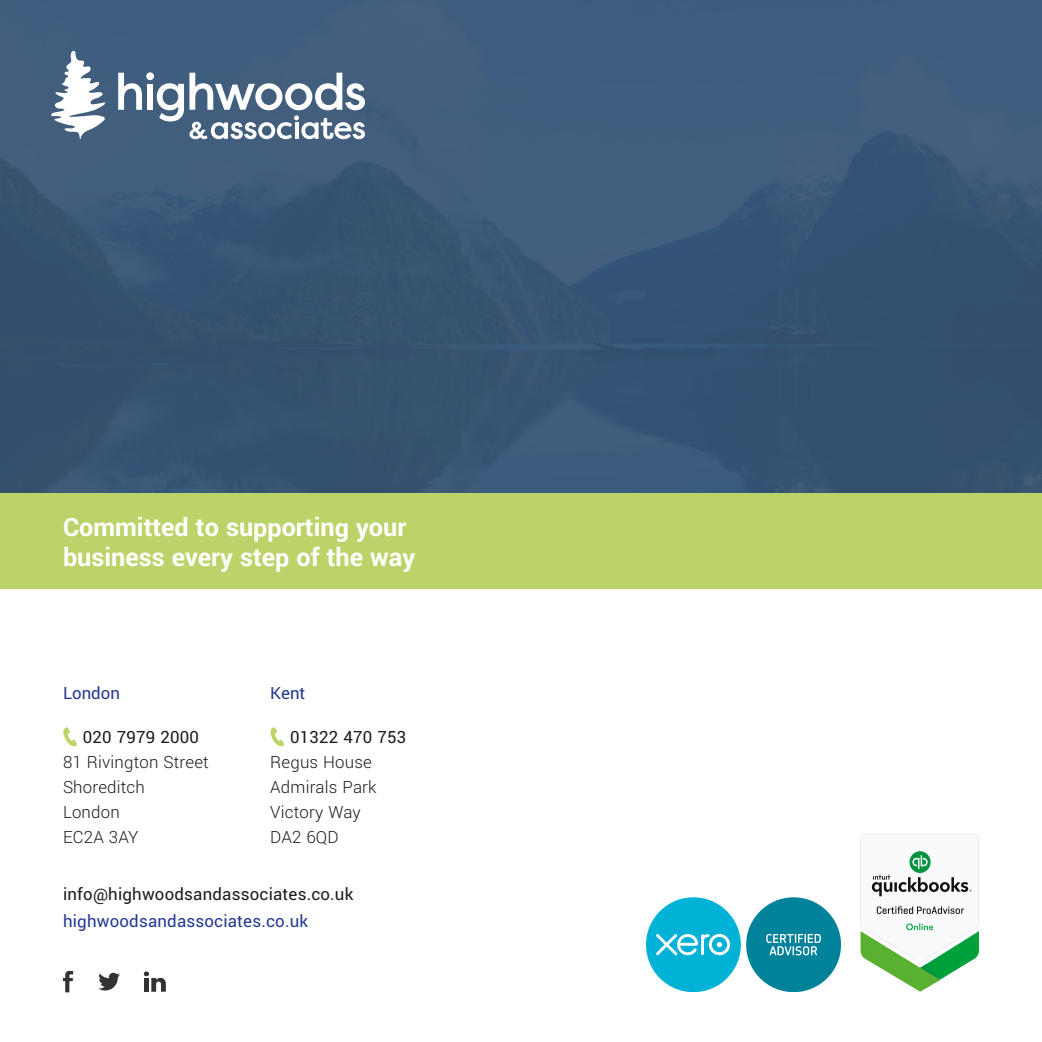
<style>
.page{position:relative;width:1042px;height:1042px;background:#fff}
.page>*{position:absolute;margin:0;border:0;box-sizing:border-box;transform-origin:0 0}
.t1{font:700 28px/30.1px "Yantramanav";color:#fff}
.t2{font:300 18.72px/25px "Yantramanav";letter-spacing:.01em;color:#1b1b1a}
.t3{font:18.72px "Yantramanav";letter-spacing:.01em;color:#1b1b1a}
.t4{font:18.72px "Yantramanav";letter-spacing:.01em;color:#22398e}
</style>
<div class="page">
<div style="left:0;top:0;width:1042px;height:541px;background:#375475"></div>
<div style="left:0;top:493px;width:1042px;height:96px;background:#bcd369"></div>
<svg style="left:63px;top:971px;width:10px;height:21px"></svg>
<svg style="left:98px;top:972px;width:22px;height:18px"></svg>
<svg style="left:144px;top:971px;width:22px;height:20px"></svg>
<svg style="left:63px;top:727px;width:14px;height:19px"></svg>
<svg style="left:270px;top:727px;width:14px;height:19px"></svg>
<div style="left:746px;top:898px;width:95px;height:93px;background:#00829b;border-radius:50%"></div>
<div style="left:646px;top:898px;width:95px;height:93px;background:#00b2d5;border-radius:50%"></div>
<svg style="left:656px;top:934px;width:74px;height:21px"></svg>
<svg style="left:766px;top:934px;width:55px;height:21px"></svg>
<svg style="left:860px;top:834px;width:119px;height:157px"></svg>
<svg style="left:118px;top:73px;width:24px;height:37px"></svg>
<div style="left:146px;top:72px;width:8px;height:8px;background:#fff;border-radius:50%"></div>
<div style="left:147px;top:84px;width:6px;height:26px;background:#fff"></div>
<svg style="left:157px;top:73px;width:208px;height:66px"></svg>
<svg style="left:51px;top:51px;width:56px;height:88px"></svg>
<h1 class="t1" style="left:63px;top:512px;width:354px">Committed to supporting your business every step of the way</h1>
<p class="t4" style="left:63px;top:681px;width:59px">London</p>
<p class="t4" style="left:270px;top:681px;width:37px">Kent</p>
<p class="t3" style="left:83px;top:725px;width:118px">020 7979 2000</p>
<p class="t2" style="left:63px;top:749px;width:147px">81 Rivington Street<br>Shoreditch<br>London<br>EC2A 3AY</p>
<p class="t3" style="left:290px;top:725px;width:118px">01322 470 753</p>
<p class="t2" style="left:270px;top:749px;width:108px">Regus House<br>Admirals Park<br>Victory Way<br>DA2 6QD</p>
<p class="t3" style="left:63px;top:882px;width:292px">info@highwoodsandassociates.co.uk</p>
<p class="t4" style="left:63px;top:909px;width:247px">highwoodsandassociates.co.uk</p>
</div>
